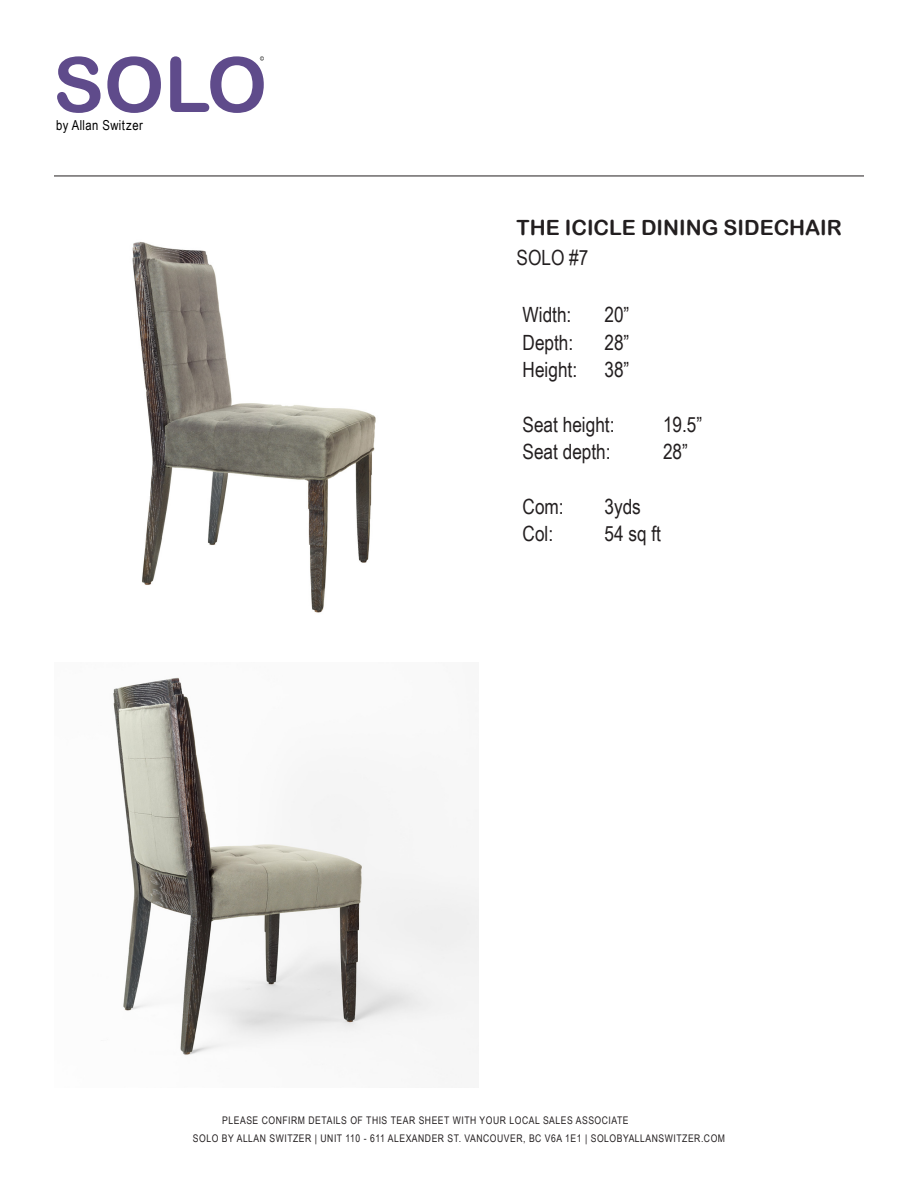
<style>
.page{position:relative;width:918px;height:1188px;background:#fff}
.page>*{position:absolute;margin:0;border:0;box-sizing:border-box;transform-origin:0 0}
.t1{font:76.35px "Arial Rounded MT Bold";color:#5f4b8b}
.Product_Details{font:21px "Arial Narrow";color:#231f20}
.Product_Name{font:21px "Arial Rounded MT Bold";color:#231f20}
.t2{font:13.8px "Arial Narrow";letter-spacing:.03em;color:#000}
.t3{font:10.5px "Arial Narrow";letter-spacing:.05em;color:#231f20}
</style>
<div class="page">
<svg style="left:260px;top:56px;width:4px;height:5px"></svg>
<img style="left:132px;top:242px;width:244px;height:371px">
<img style="left:113px;top:677px;width:366px;height:379px">
<hr style="left:54px;top:176px;width:810px;height:1px;background:#231f20">
<p class="t1" style="left:53px;top:40px;width:216px">SOLO</p>
<p class="t2" style="left:56px;top:115px;width:88px">by Allan Switzer</p>
<p class="Product_Name" style="left:517px;top:215px;width:327px">THE ICICLE DINING SIDECHAIR</p>
<p class="Product_Details" style="left:517px;top:242px;width:73px">SOLO #7</p>
<p class="Product_Details" style="left:523px;top:299px;width:50px">Width:</p>
<p class="Product_Details" style="left:604px;top:299px;width:26px">20”</p>
<p class="Product_Details" style="left:523px;top:327px;width:52px">Depth:</p>
<p class="Product_Details" style="left:604px;top:327px;width:26px">28”</p>
<p class="Product_Details" style="left:523px;top:354px;width:56px">Height:</p>
<p class="Product_Details" style="left:604px;top:354px;width:26px">38”</p>
<p class="Product_Details" style="left:523px;top:409px;width:93px">Seat height:</p>
<p class="Product_Details" style="left:663px;top:409px;width:41px">19.5”</p>
<p class="Product_Details" style="left:523px;top:436px;width:90px">Seat depth:</p>
<p class="Product_Details" style="left:663px;top:436px;width:26px">28”</p>
<p class="Product_Details" style="left:523px;top:491px;width:43px">Com:</p>
<p class="Product_Details" style="left:604px;top:491px;width:38px">3yds</p>
<p class="Product_Details" style="left:523px;top:518px;width:32px">Col:</p>
<p class="Product_Details" style="left:604px;top:518px;width:58px">54 sq ft</p>
<p class="t3" style="left:222px;top:1112px;width:408px">PLEASE CONFIRM DETAILS OF THIS TEAR SHEET WITH YOUR LOCAL SALES ASSOCIATE</p>
<p class="t3" style="left:193px;top:1130px;width:534px">SOLO BY ALLAN SWITZER | UNIT 110 - 611 ALEXANDER ST. VANCOUVER, BC V6A 1E1 | SOLOBYALLANSWITZER.COM</p>
</div>
